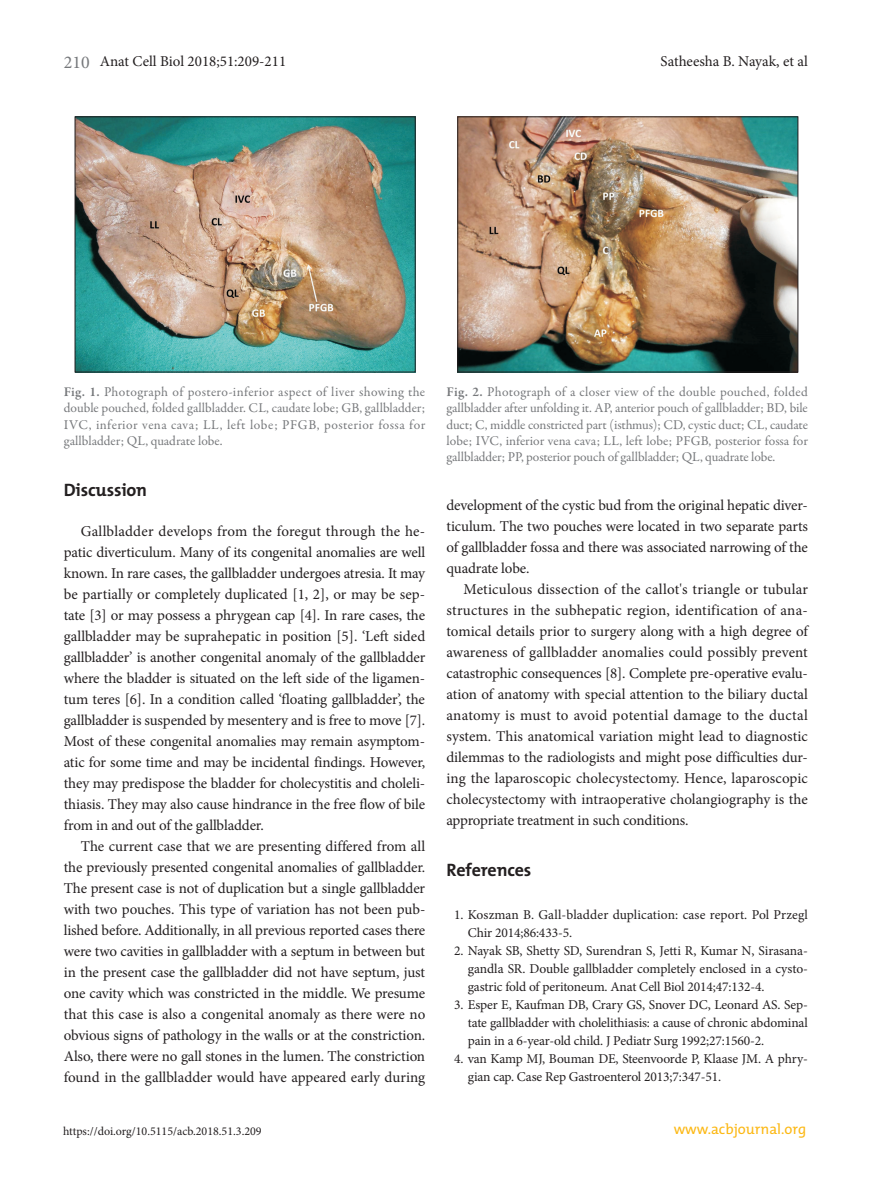
<style>
.page{position:relative;width:893px;height:1191px;background:#fff}
.page>*{position:absolute;margin:0;border:0;box-sizing:border-box;transform-origin:0 0}
.t1{font:700 18px "The Mix";letter-spacing:-.01em;color:#231f20}
.t2{font:15px/21px "Minion Pro";letter-spacing:-.01em;color:#231f20;text-align:justify}
.t3{font:14.7px "The Mix";color:#fcb814}
.t4{font:13.5px/16.2px "Garamond Premr Pro";letter-spacing:-.005em;color:#76787b;text-align:justify}
.t5{font:13.5px/18px "Minion Pro";letter-spacing:-.01em;color:#231f20;text-align:justify}
.t6{font:13.5px/18px "Minion Pro";letter-spacing:.01em;color:#231f20}
.t7{font:12px "Minion Pro";color:#231f20}
.s1{font-size:18px;color:#76787b}
.s2{font-weight:600}
</style>
<div class="page">
<img style="left:77px;top:119px;width:336px;height:251px">
<div style="left:75px;top:117px;width:340px;height:255px;border:1px solid #231f20"></div>
<img style="left:459px;top:119px;width:337px;height:251px">
<div style="left:457px;top:117px;width:341px;height:255px;border:1px solid #231f20"></div>
<p class="t2" style="left:64px;top:50px;width:224px"><span class="s1">210</span> Anat Cell Biol 2018;51:209-211</p>
<p class="t2" style="left:661px;top:50px;width:149px">Satheesha B. Nayak, et al</p>
<p class="t4" style="left:64px;top:384px;width:363px"><span class="s2">Fig. 1.</span> Photograph of postero-inferior aspect of liver showing the double pouched, folded gallbladder. CL, caudate lobe; GB, gallbladder; IVC, inferior vena cava; LL, left lobe; PFGB, posterior fossa for gallbladder; QL, quadrate lobe.</p>
<p class="t4" style="left:446px;top:384px;width:363px"><span class="s2">Fig. 2.</span> Photograph of a closer view of the double pouched, folded gallbladder after unfolding it. AP, anterior pouch of gallbladder; BD, bile duct; C, middle constricted part (isthmus); CD, cystic duct; CL, caudate lobe; IVC, inferior vena cava; LL, left lobe; PFGB, posterior fossa for gallbladder; PP, posterior pouch of gallbladder; QL, quadrate lobe.</p>
<p class="t1" style="left:64px;top:475px;width:85px">Discussion</p>
<p class="t2" style="left:64px;top:520px;width:363px;text-indent:17px">Gallbladder develops from the foregut through the he&shy;patic diverticulum. Many of its congenital anomalies are well known. In rare cases, the gallbladder undergoes atresia. It may be partially or completely duplicated [1, 2], or may be sep&shy;tate [3] or may possess a phrygean cap [4]. In rare cases, the gallbladder may be suprahepatic in position [5]. ‘Left sided gallbladder’ is another congenital anomaly of the gallbladder where the bladder is situated on the left side of the ligamen&shy;tum teres [6]. In a condition called ‘floating gallbladder’, the gallbladder is suspended by mesentery and is free to move [7].<br>Most of these congenital anomalies may remain asymptom&shy;atic for some time and may be incidental findings. However, they may predispose the bladder for cholecystitis and choleli&shy;thiasis. They may also cause hindrance in the free flow of bile from in and out of the gallbladder.</p>
<p class="t2" style="left:64px;top:835px;width:363px;text-indent:17px">The current case that we are presenting differed from all the previously presented congenital anomalies of gallbladder.<br>The present case is not of duplication but a single gallbladder with two pouches. This type of variation has not been pub&shy;lished before. Additionally, in all previous reported cases there were two cavities in gallbladder with a septum in between but in the present case the gallbladder did not have septum, just one cavity which was constricted in the middle. We presume that this case is also a congenital anomaly as there were no obvious signs of pathology in the walls or at the constriction.<br>Also, there were no gall stones in the lumen. The constriction found in the gallbladder would have appeared early during</p>
<p class="t2" style="left:446px;top:494px;width:363px">development of the cystic bud from the original hepatic diver&shy;ticulum. The two pouches were located in two separate parts of gallbladder fossa and there was associated narrowing of the quadrate lobe.</p>
<p class="t2" style="left:446px;top:578px;width:363px;text-indent:17px">Meticulous dissection of the callot's triangle or tubular structures in the subhepatic region, identification of ana&shy;tomical details prior to surgery along with a high degree of awareness of gallbladder anomalies could possibly prevent catastrophic consequences [8]. Complete pre-operative evalu&shy;ation of anatomy with special attention to the biliary ductal anatomy is must to avoid potential damage to the ductal system. This anatomical variation might lead to diagnostic dilemmas to the radiologists and might pose difficulties dur&shy;ing the laparoscopic cholecystectomy. Hence, laparoscopic cholecystectomy with intraoperative cholangiography is the appropriate treatment in such conditions.</p>
<p class="t1" style="left:446px;top:855px;width:86px">References</p>
<p class="t6" style="left:468px;top:905px;width:342px;text-indent:-14px">1. Koszman B. Gall-bladder duplication: case report. Pol Przegl<br>Chir 2014;86:433-5.</p>
<p class="t5" style="left:468px;top:941px;width:342px;text-indent:-14px">2. Nayak SB, Shetty SD, Surendran S, Jetti R, Kumar N, Sirasana&shy;gandla SR. Double gallbladder completely enclosed in a cysto&shy;gastric fold of peritoneum. Anat Cell Biol 2014;47:132-4.</p>
<p class="t5" style="left:468px;top:995px;width:342px;text-indent:-14px">3. Esper E, Kaufman DB, Crary GS, Snover DC, Leonard AS. Sep&shy;tate gallbladder with cholelithiasis: a cause of chronic abdominal pain in a 6-year-old child. J Pediatr Surg 1992;27:1560-2.</p>
<p class="t5" style="left:468px;top:1049px;width:342px;text-indent:-14px">4. van Kamp MJ, Bouman DE, Steenvoorde P, Klaase JM. A phry&shy;gian cap. Case Rep Gastroenterol 2013;7:347-51.</p>
<p class="t7" style="left:63px;top:1123px;width:200px">https://doi.org/10.5115/acb.2018.51.3.209</p>
<p class="t3" style="left:674px;top:1117px;width:134px">www.acbjournal.org</p>
</div>
